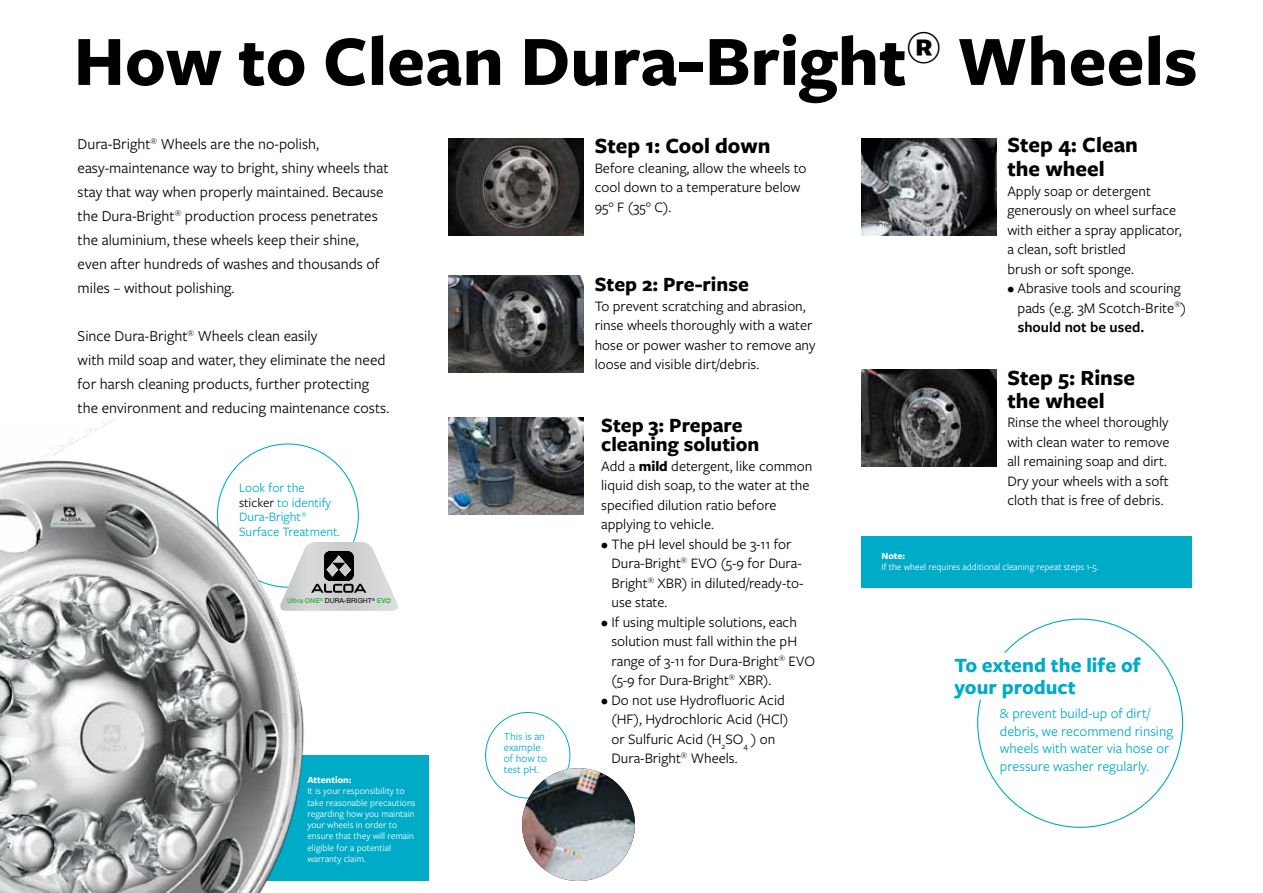
<style>
.page{position:relative;width:1263px;height:893px;background:#fff}
.page>*{position:absolute;margin:0;border:0;box-sizing:border-box;transform-origin:0 0}
.t1{font:700 73.2px "Freight Sans Pro";color:#000}
.t2{font:700 22.5px/24.2px "Freight Sans Pro";color:#000}
.t3{font:700 21.15px/21.8px "Freight Sans Pro";color:#00abc8}
.t4{font:700 21px/19.5px "Freight Sans Pro";color:#000}
.t5{font:15.75px/24px "Freight Sans Pro";color:#000}
.t6{font:15.3px/19.5px "Freight Sans Pro";color:#000}
.t7{font:15px/19.5px "Freight Sans Pro";color:#000}
.t8{font:14.55px/17.7px "Freight Sans Pro";color:#00abc8}
.t9{font:13.35px/14.7px "Freight Sans Pro";color:#00abc8}
.t10{font:11.25px/11.2px "Freight Sans Pro";color:#00abc8}
.t11{font:9.75px/11.2px "Freight Sans Pro";color:#fff}
.t12{font:700 9.75px "Freight Sans Pro";color:#fff}
.t13{font:6.9px "Helvetica Neue LT Std";color:#000}
.s1{color:#000}
.s2{font-weight:700;color:#45b449}
.s3{font-weight:700}
.s4{font-size:15px}
.s5{font-weight:600}
</style>
<div class="page">
<div style="left:232px;top:755px;width:197px;height:126px;background:#00abc8"></div>
<img style="left:0;top:420px;width:312px;height:473px">
<img style="left:449px;top:417px;width:135px;height:98px">
<img style="left:449px;top:276px;width:135px;height:97px">
<img style="left:449px;top:138px;width:135px;height:97px">
<img style="left:522px;top:768px;width:113px;height:113px;border-radius:56px">
<div style="left:861px;top:536px;width:331px;height:52px;background:#00abc8"></div>
<img style="left:861px;top:369px;width:135px;height:97px">
<img style="left:861px;top:138px;width:135px;height:97px">
<svg style="left:1155px;top:653px;width:17px;height:25px"></svg>
<svg style="left:278px;top:542px;width:120px;height:69px"></svg>
<h1 class="t1" style="left:74px;top:11px;width:1125px">How to Clean Dura-Bright<sup>®</sup> Wheels</h1>
<p class="t5" style="left:78px;top:131px;width:312px">Dura-Bright<sup>®</sup> Wheels are the no-polish, easy-maintenance way to bright, shiny wheels that stay that way when properly maintained. Because the Dura-Bright<sup>®</sup> production process penetrates the aluminium, these wheels keep their shine, even after hundreds of washes and thousands of miles – without polishing.</p>
<p class="t5" style="left:78px;top:323px;width:313px">Since Dura-Bright<sup>®</sup> Wheels clean easily<br>with mild soap and water, they eliminate the need for harsh cleaning products, further protecting the environment and reducing maintenance costs.</p>
<p class="t9" style="left:239px;top:480px;width:102px">Look for the <span class="s1">sticker</span> to identify<br>Dura-Bright<sup>®<br></sup>Surface Treatment.</p>
<p class="t13" style="left:287px;top:596px;width:100px"><span class="s2">Ultra ONE</span><sup>®</sup> DURA-BRIGHT<sup>®</sup> <span class="s2">EV</span></p>
<p class="t12" style="left:307px;top:773px;width:45px">Attention:</p>
<p class="t11" style="left:307px;top:785px;width:110px">It is your responsibility to take reasonable precautions regarding how you maintain your wheels in order to ensure that they will remain eligible for a potential warranty claim.</p>
<p class="t10" style="left:504px;top:730px;width:45px">This is an example of how to test pH.</p>
<h2 class="t2" style="left:595px;top:133px;width:177px">Step 1: Cool down</h2>
<p class="t7" style="left:595px;top:158px;width:213px">Before cleaning, allow the wheels to cool down to a temperature below<br>95° F (35° C).</p>
<h3 class="t4" style="left:595px;top:274px;width:156px">Step 2: Pre-rinse</h3>
<p class="t7" style="left:595px;top:296px;width:222px">To prevent scratching and abrasion, rinse wheels thoroughly with a water hose or power washer to remove any loose and visible dirt/debris.</p>
<h3 class="t4" style="left:601px;top:414px;width:160px">Step 3: Prepare cleaning solution</h3>
<p class="t7" style="left:601px;top:455px;width:213px">Add a <span class="s3">mild</span> detergent, like common liquid dish soap, to the water at the specified dilution ratio before applying to vehicle.</p>
<p class="t7" style="left:611px;top:533px;width:194px;text-indent:-10px">• The pH level should be 3-11 for<br>Dura-Bright<sup>®</sup> EVO (5-9 for Dura-<br>Bright<sup>®</sup> XBR) in diluted/ready-to&shy;use state.</p>
<p class="t7" style="left:611px;top:611px;width:205px;text-indent:-10px">• If using multiple solutions, each solution must fall within the pH range of 3-11 for Dura-Bright<sup>®</sup> EVO (5-9 for Dura-Bright<sup>®</sup> XBR).</p>
<p class="t7" style="left:611px;top:689px;width:179px;text-indent:-10px">• Do not use Hydrofluoric Acid (HF), Hydrochloric Acid (HCl) or Sulfuric Acid (H<sub>2</sub>SO<sub>4</sub> ) on<br>Dura-Bright<sup>®</sup> Wheels.</p>
<h2 class="t2" style="left:1007px;top:132px;width:132px">Step 4: Clean the wheel</h2>
<p class="t7" style="left:1007px;top:180px;width:176px">Apply soap or detergent generously on wheel surface with either a spray applicator, a clean, soft bristled<br>brush or soft sponge.</p>
<p class="t7" style="left:1007px;top:278px;width:175px">• Abrasive tools and scouring</p>
<p class="t6" style="left:1017px;top:297px;width:170px"><span class="s4">pads</span> (e.g. 3M Scotch-Brite<sup>®</sup>) <span class="s5">should not be used.</span></p>
<h2 class="t2" style="left:1007px;top:366px;width:129px;line-height:22.5px">Step 5: Rinse the wheel</h2>
<p class="t7" style="left:1007px;top:412px;width:164px">Rinse the wheel thoroughly with clean water to remove all remaining soap and dirt.<br>Dry your wheels with a soft cloth that is free of debris.</p>
<p class="t12" style="left:881px;top:549px;width:25px">Note:</p>
<p class="t11" style="left:881px;top:561px;width:218px">If the wheel requires additional cleaning repeat steps 1-5.</p>
<h3 class="t3" style="left:954px;top:654px;width:188px">To extend the life of your product</h3>
<p class="t8" style="left:1000px;top:704px;width:175px">&amp; prevent build-up of dirt/ debris, we recommend rinsing wheels with water via hose or pressure washer regularly.</p>
</div>
